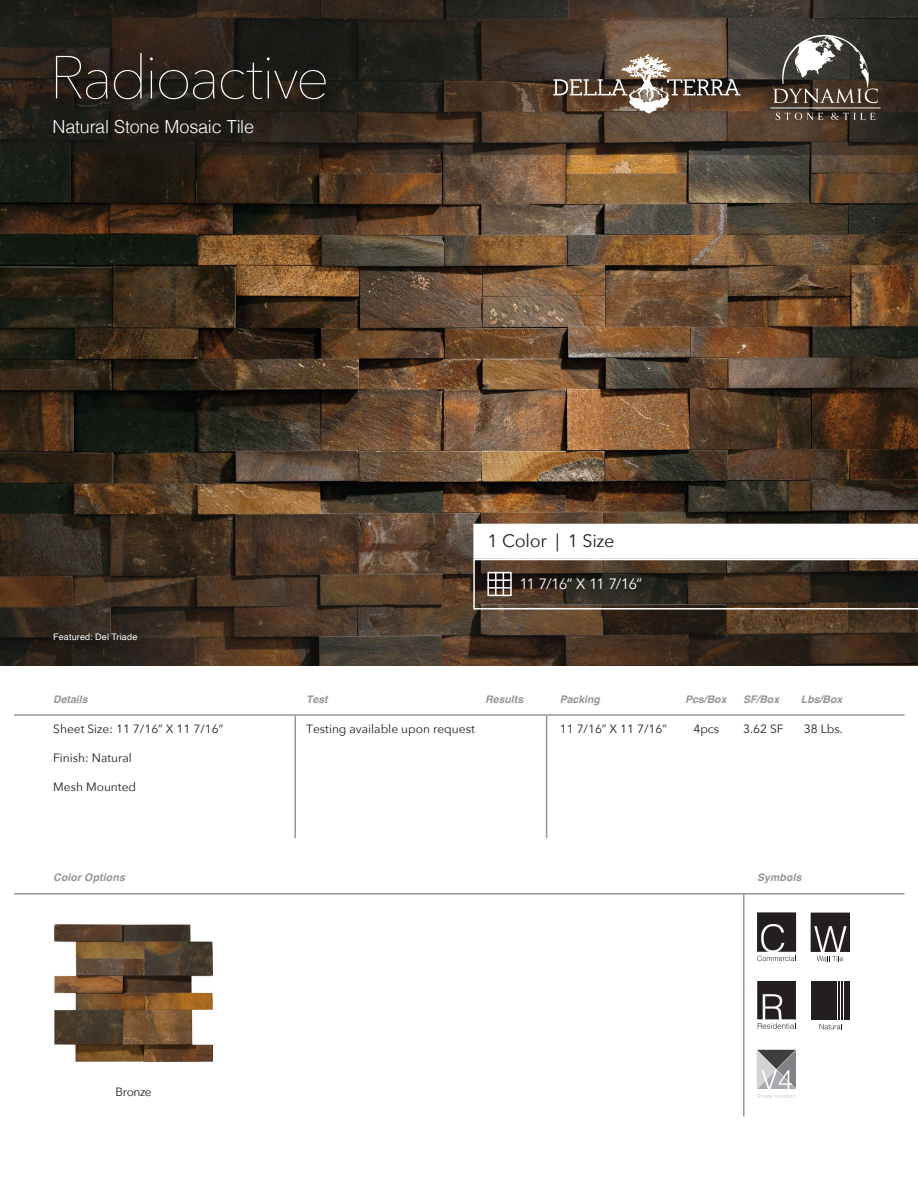
<style>
.page{position:relative;width:918px;height:1188px;background:#fff}
.page>*{position:absolute;margin:0;border:0;box-sizing:border-box;transform-origin:0 0}
.t1{font:200 60px "Avenir Next";letter-spacing:-.045em;color:#fff}
.t2{font:300 18px "Helvetica";letter-spacing:-.01em;color:#fff}
.t3{font:18px "Avenir Next";letter-spacing:-.015em;color:#231f20}
.t4{font:15px "Avenir Next";letter-spacing:-.09em;color:#fff}
.t5{font:12px "Avenir Next";color:#231f20}
.t6{font:italic 700 10.5px "Helvetica";color:#939698}
.t7{font:9px "Helvetica";letter-spacing:.02em;color:#fff}
</style>
<div class="page">
<img style="left:0;top:154px;width:918px;height:333px">
<svg style="left:0;top:487px;width:918px;height:178px;background:#463425"></svg>
<hr style="left:295px;top:716px;width:1px;height:122px;background:#939698">
<hr style="left:743px;top:893px;width:2px;height:224px;background:#939698">
<hr style="left:546px;top:716px;width:1px;height:122px;background:#939698">
<hr style="left:14px;top:714px;width:891px;height:2px;background:#939698">
<hr style="left:14px;top:893px;width:891px;height:2px;background:#939698">
<img style="left:55px;top:924px;width:158px;height:137px">
<svg style="left:757px;top:912px;width:39px;height:49px"></svg>
<svg style="left:757px;top:981px;width:39px;height:48px"></svg>
<svg style="left:811px;top:913px;width:39px;height:48px"></svg>
<svg style="left:820px;top:1024px;width:22px;height:5px"></svg>
<hr style="left:841px;top:981px;width:2px;height:39px;background:#231f20">
<hr style="left:838px;top:981px;width:2px;height:39px;background:#231f20">
<div style="left:811px;top:981px;width:26px;height:39px;background:#231f20"></div>
<div style="left:845px;top:981px;width:5px;height:39px;background:#231f20"></div>
<svg style="left:757px;top:1050px;width:39px;height:48px"></svg>
<svg style="left:0;top:0;width:918px;height:154px;background:#322a21"></svg>
<svg style="left:776px;top:113px;width:47px;height:7px"></svg>
<svg style="left:831px;top:113px;width:44px;height:7px"></svg>
<svg style="left:773px;top:34px;width:105px;height:69px"></svg>
<hr style="left:770px;top:107px;width:111px;height:1px;background:#fff">
<svg style="left:553px;top:54px;width:187px;height:60px;background:#746253"></svg>
<svg style="left:473px;top:524px;width:445px;height:86px"></svg>
<hr style="left:487px;top:579px;width:25px;height:2px;background:#fff">
<hr style="left:487px;top:587px;width:25px;height:2px;background:#fff">
<p class="t1" style="left:50px;top:27px;width:281px">Radioactive</p>
<p class="t2" style="left:53px;top:111px;width:203px">Natural Stone Mosaic Tile</p>
<p class="t7" style="left:53px;top:630px;width:86px">Featured: Del Triade</p>
<p class="t3" style="left:487px;top:525px;width:128px">1 Color | 1 Size</p>
<p class="t4" style="left:519px;top:571px;width:124px">11 7/16” X 11 7/16”</p>
<p class="t6" style="left:53px;top:691px;width:36px">Details</p>
<p class="t5" style="left:53px;top:719px;width:172px">Sheet Size: 11 7/16” X 11 7/16”</p>
<p class="t5" style="left:53px;top:747px;width:80px">Finish: Natural</p>
<p class="t5" style="left:53px;top:776px;width:85px">Mesh Mounted</p>
<p class="t6" style="left:306px;top:691px;width:23px">Test</p>
<p class="t6" style="left:485px;top:691px;width:39px">Results</p>
<p class="t6" style="left:685px;top:691px;width:43px">Pcs/Box</p>
<p class="t6" style="left:743px;top:691px;width:38px">SF/Box</p>
<p class="t6" style="left:801px;top:691px;width:43px">Lbs/Box</p>
<p class="t6" style="left:560px;top:691px;width:42px">Packing</p>
<p class="t5" style="left:560px;top:719px;width:109px">11 7/16” X 11 7/16”</p>
<p class="t5" style="left:306px;top:719px;width:170px">Testing available upon request</p>
<p class="t5" style="left:693px;top:719px;width:27px">4pcs</p>
<p class="t5" style="left:743px;top:719px;width:42px">3.62 SF</p>
<p class="t5" style="left:804px;top:719px;width:41px">38 Lbs.</p>
<p class="t6" style="left:53px;top:868px;width:73px">Color Options</p>
<p class="t6" style="left:757px;top:868px;width:46px">Symbols</p>
<p class="t5" style="left:116px;top:1082px;width:38px">Bronze</p>
</div>
